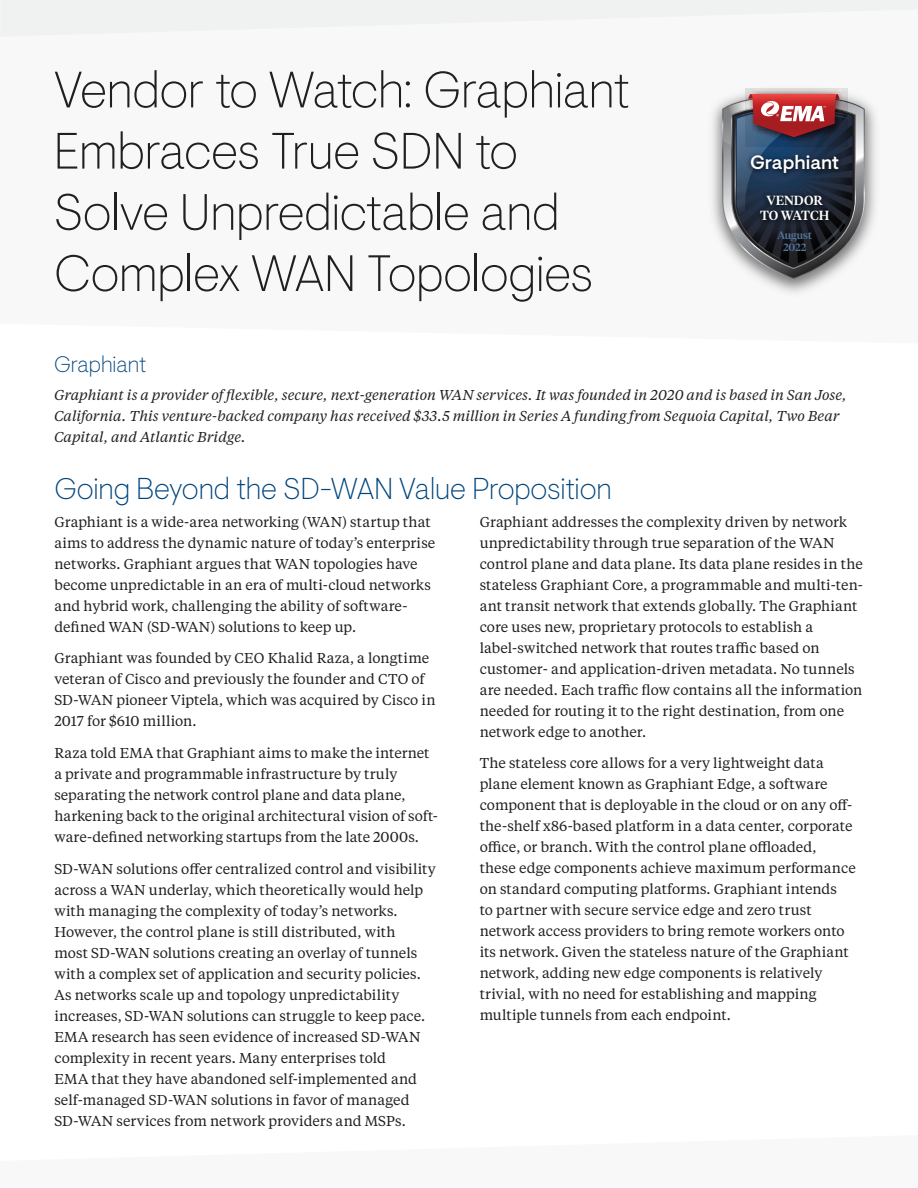
<style>
.page{position:relative;width:918px;height:1188px;background:#fff}
.page>*{position:absolute;margin:0;border:0;box-sizing:border-box;transform-origin:0 0}
.Cover_Header{font:200 51px/61.2px "Visuelt Pro";letter-spacing:-.01em;color:#211f22}
.Heading_1{font:200 30px "Visuelt Pro";letter-spacing:-.005em;color:#00457c}
.Heading_1-2{font:200 22.5px "Visuelt Pro";letter-spacing:-.005em;color:#00457c}
.t1{font:500 19.2px "Visuelt Pro";color:#fff}
.t2{font:14.25px/21px "Tiempos Text";color:#211f22}
.Intro{font:italic 14.25px/21px "Tiempos Text";color:#211f22}
.t3{font:500 13.2px/14.9px "Tiempos Headline";color:#fff;text-align:center}
.t4{font:500 10.5px/12.5px "Tiempos Headline";color:#55769b;text-align:center}
</style>
<div class="page">
<div style="left:0;top:0;width:918px;height:37px;background:#eff2f1"></div>
<img style="left:709px;top:86px;width:170px;height:210px">
<svg style="left:745px;top:88px;width:102px;height:6px"></svg>
<svg style="left:722px;top:94px;width:143px;height:185px;background:#5f5964"></svg>
<p class="Cover_Header" style="left:54px;top:59px;width:578px">Vendor to Watch: Graphiant<br>Embraces True SDN to<br>Solve Unpredictable and<br>Complex WAN Topologies</p>
<p class="t1" style="left:750px;top:151px;width:91px">Graphiant</p>
<p class="t3" style="left:760px;top:192px;width:71px">VENDOR<br>TO WATCH</p>
<p class="t4" style="left:778px;top:228px;width:36px">August<br>2022</p>
<p class="Heading_1-2" style="left:54px;top:351px;width:94px">Graphiant</p>
<p class="Intro" style="left:54px;top:384px;width:794px">Graphiant is a provider of flexible, secure, next-generation WAN services. It was founded in 2020 and is based in San Jose,<br>California. This venture-backed company has received $33.5 million in Series A funding from Sequoia Capital, Two Bear<br>Capital, and Atlantic Bridge.</p>
<p class="Heading_1" style="left:54px;top:471px;width:559px">Going Beyond the SD-WAN Value Proposition</p>
<p class="t2" style="left:54px;top:510px;width:382px">Graphiant is a wide-area networking (WAN) startup that aims to address the dynamic nature of today’s enterprise networks. Graphiant argues that WAN topologies have become unpredictable in an era of multi-cloud networks and hybrid work, challenging the ability of software&shy;defined WAN (SD-WAN) solutions to keep up.</p>
<p class="t2" style="left:54px;top:647px;width:383px">Graphiant was founded by CEO Khalid Raza, a longtime veteran of Cisco and previously the founder and CTO of SD-WAN pioneer Viptela, which was acquired by Cisco in 2017 for $610 million.</p>
<p class="t2" style="left:54px;top:742px;width:385px">Raza told EMA that Graphiant aims to make the internet a private and programmable infrastructure by truly separating the network control plane and data plane, harkening back to the original architectural vision of soft&shy;ware-defined networking startups from the late 2000s.</p>
<p class="t2" style="left:54px;top:858px;width:383px">SD-WAN solutions offer centralized control and visibility across a WAN underlay, which theoretically would help with managing the complexity of today’s networks.<br>However, the control plane is still distributed, with<br>most SD-WAN solutions creating an overlay of tunnels with a complex set of application and security policies.<br>As networks scale up and topology unpredictability increases, SD-WAN solutions can struggle to keep pace.<br>EMA research has seen evidence of increased SD-WAN complexity in recent years. Many enterprises told<br>EMA that they have abandoned self-implemented and self-managed SD-WAN solutions in favor of managed SD-WAN services from network providers and MSPs.</p>
<p class="t2" style="left:480px;top:510px;width:385px">Graphiant addresses the complexity driven by network unpredictability through true separation of the WAN control plane and data plane. Its data plane resides in the stateless Graphiant Core, a programmable and multi-ten&shy;ant transit network that extends globally. The Graphiant core uses new, proprietary protocols to establish a label-switched network that routes traffic based on customer- and application-driven metadata. No tunnels are needed. Each traffic flow contains all the information needed for routing it to the right destination, from one network edge to another.</p>
<p class="t2" style="left:480px;top:752px;width:378px">The stateless core allows for a very lightweight data plane element known as Graphiant Edge, a software component that is deployable in the cloud or on any off&shy;the-shelf x86-based platform in a data center, corporate office, or branch. With the control plane offloaded, these edge components achieve maximum performance on standard computing platforms. Graphiant intends<br>to partner with secure service edge and zero trust network access providers to bring remote workers onto its network. Given the stateless nature of the Graphiant network, adding new edge components is relatively trivial, with no need for establishing and mapping multiple tunnels from each endpoint.</p>
</div>
